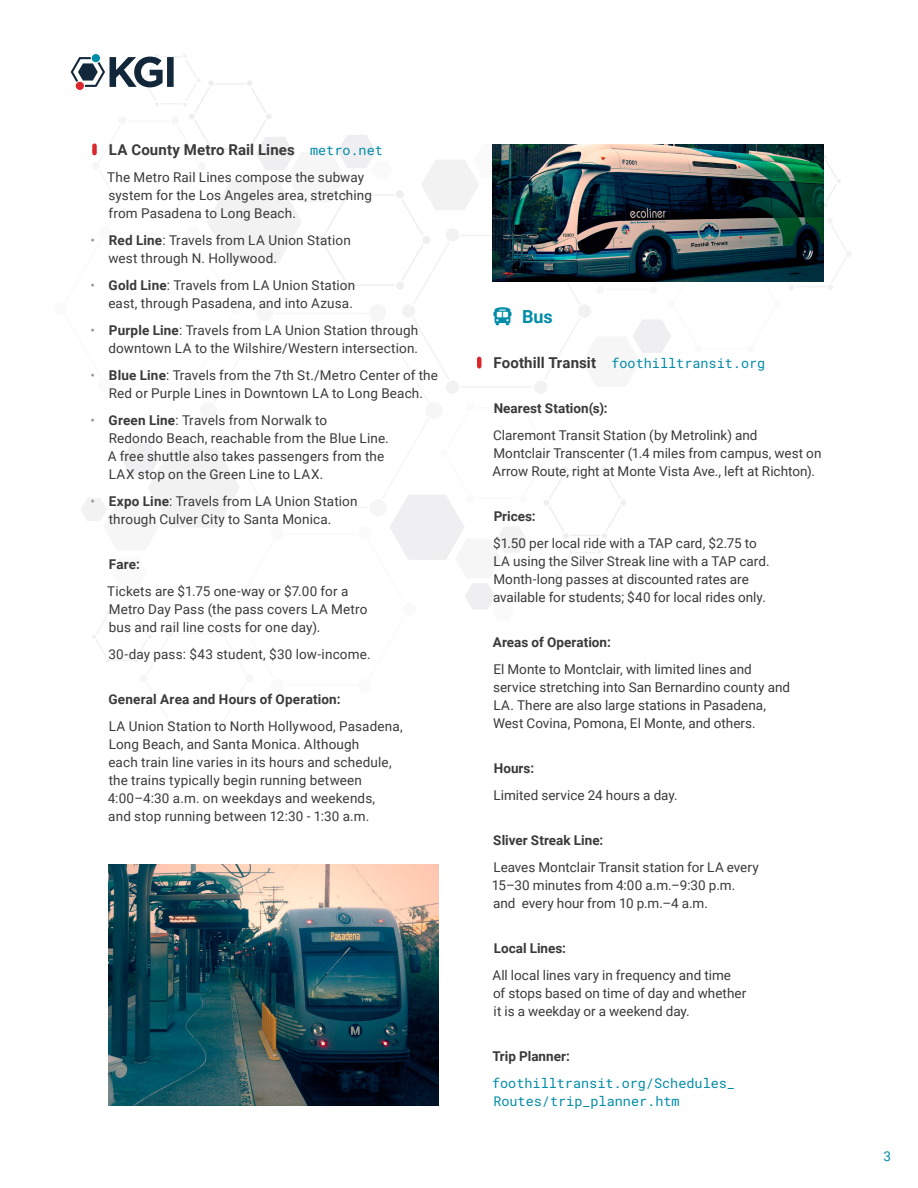
<style>
.page{position:relative;width:918px;height:1188px;background:#fff}
.page>*{position:absolute;margin:0;border:0;box-sizing:border-box;transform-origin:0 0}
.t1{font:700 18px "Roboto";color:#008ca8}
.t2{font:700 15px "Roboto";letter-spacing:.01em;color:#393a39}
.t3{font:13.5px/18px "Roboto";letter-spacing:.005em;color:#393a39}
.t4{font:700 13.5px "Roboto";letter-spacing:.005em;color:#393a39}
.t5{font:13.5px/18px "Roboto Mono";color:#008ca8}
.t6{font:13.5px "Roboto";color:#008ca8}
.s1{font-family:"Roboto Mono";font-weight:400;font-size:13.5px;color:#008ca8}
.s2{color:#969798}
.s3{font-weight:700}
.s4{font-family:"Roboto";font-weight:700;font-size:15px;color:#393a39}
</style>
<div class="page">
<svg style="left:824px;top:155px;width:17px;height:52px"></svg>
<div style="left:166px;top:720px;width:8px;height:8px;background:#f6f6f7;border-radius:50%"></div>
<div style="left:219px;top:720px;width:8px;height:8px;background:#f6f6f7;border-radius:50%"></div>
<hr style="left:176px;top:723px;width:42px;height:1px;background:#dddce0">
<div style="left:694px;top:345px;width:8px;height:8px;background:#fafafb;border-radius:50%"></div>
<div style="left:747px;top:345px;width:8px;height:8px;background:#fafafb;border-radius:50%"></div>
<div style="left:774px;top:300px;width:8px;height:8px;background:#fafafb;border-radius:50%"></div>
<hr style="left:704px;top:348px;width:42px;height:1px;background:#eeedef">
<svg style="left:752px;top:218px;width:100px;height:72px"></svg>
<div style="left:54px;top:302px;width:13px;height:13px;background:#fafafb;border-radius:50%"></div>
<img style="left:108px;top:864px;width:330px;height:242px">
<img style="left:697px;top:144px;width:127px;height:137px">
<svg style="left:70px;top:54px;width:627px;height:609px"></svg>
<p class="t2" style="left:109px;top:139px;width:276px">LA County Metro Rail Lines <span class="s1">metro.net</span></p>
<p class="t3" style="left:107px;top:167px;width:267px">The Metro Rail Lines compose the subway system for the Los Angeles area, stretching from Pasadena to Long Beach.</p>
<p class="t3" style="left:108px;top:230px;width:244px;text-indent:-18px"><span class="s2">•</span> <span class="s3">Red Line</span>: Travels from LA Union Station west through N. Hollywood.</p>
<p class="t3" style="left:91px;top:275px;width:266px;text-align:right"><span class="s2">•</span> <span class="s3">Gold Line</span>: Travels from LA Union Station east, through Pasadena, and into Azusa.</p>
<p class="t3" style="left:91px;top:320px;width:329px;text-align:right"><span class="s2">•</span> <span class="s3">Purple Line</span>: Travels from LA Union Station through downtown LA to the Wilshire/Western intersection.</p>
<p class="t3" style="left:91px;top:365px;width:349px;text-align:center"><span class="s2">•</span> <span class="s3">Blue Line</span>: Travels from the 7th St./Metro Center of the<br>Red or Purple Lines in Downtown LA to Long Beach.</p>
<p class="t3" style="left:108px;top:410px;width:283px;text-indent:-17px"><span class="s2">•</span> <span class="s3">Green Line</span>: Travels from Norwalk to<br>Redondo Beach, reachable from the Blue Line.<br>A free shuttle also takes passengers from the LAX stop on the Green Line to LAX.</p>
<p class="t3" style="left:91px;top:491px;width:268px;text-align:center"><span class="s2">•</span> <span class="s3">Expo Line</span>: Travels from LA Union Station through Culver City to Santa Monica.</p>
<p class="t4" style="left:109px;top:554px;width:33px">Fare:</p>
<p class="t3" style="left:107px;top:581px;width:262px">Tickets are $1.75 one-way or $7.00 for a<br>Metro Day Pass (the pass covers LA Metro bus and rail line costs for one day).</p>
<p class="t3" style="left:108px;top:644px;width:264px">30-day pass: $43 student, $30 low-income.</p>
<p class="t4" style="left:109px;top:689px;width:234px">General Area and Hours of Operation:</p>
<p class="t3" style="left:108px;top:716px;width:297px">LA Union Station to North Hollywood, Pasadena, Long Beach, and Santa Monica. Although<br>each train line varies in its hours and schedule, the trains typically begin running between 4:00–4:30 a.m. on weekdays and weekends,<br>and stop running between 12:30 - 1:30 a.m.</p>
<h1 class="t1" style="left:493px;top:304px;width:62px">◆▲ Bus</h1>
<p class="t5" style="left:494px;top:354px;width:273px"><span class="s4">Foothill Transit</span> foothilltransit.org</p>
<p class="t4" style="left:494px;top:399px;width:115px">Nearest Station(s):</p>
<p class="t3" style="left:492px;top:426px;width:331px">Claremont Transit Station (by Metrolink) and<br>Montclair Transcenter (1.4 miles from campus, west on<br>Arrow Route, right at Monte Vista Ave., left at Richton).</p>
<p class="t4" style="left:494px;top:507px;width:44px">Prices:</p>
<p class="t3" style="left:493px;top:534px;width:278px">$1.50 per local ride with a TAP card, $2.75 to LA using the Silver Streak line with a TAP card.<br>Month-long passes at discounted rates are available for students; $40 for local rides only.</p>
<p class="t4" style="left:493px;top:633px;width:120px">Areas of Operation:</p>
<p class="t3" style="left:493px;top:660px;width:299px">El Monte to Montclair, with limited lines and service stretching into San Bernardino county and LA. There are also large stations in Pasadena, West Covina, Pomona, El Monte, and others.</p>
<p class="t4" style="left:494px;top:759px;width:42px">Hours:</p>
<p class="t3" style="left:493px;top:786px;width:186px">Limited service 24 hours a day.</p>
<p class="t4" style="left:493px;top:831px;width:112px">Sliver Streak Line:</p>
<p class="t3" style="left:492px;top:858px;width:269px">Leaves Montclair Transit station for LA every<br>15–30 minutes from 4:00 a.m.–9:30 p.m. and every hour from 10 p.m.–4 a.m.</p>
<p class="t4" style="left:494px;top:939px;width:74px">Local Lines:</p>
<p class="t3" style="left:492px;top:966px;width:255px">All local lines vary in frequency and time of stops based on time of day and whether it is a weekday or a weekend day.</p>
<p class="t4" style="left:493px;top:1047px;width:79px">Trip Planner:</p>
<p class="t5" style="left:492px;top:1074px;width:245px">foothilltransit.org/Schedules_<br>Routes/trip_planner.htm</p>
<p class="t6" style="left:883px;top:1147px;width:9px">3</p>
</div>
